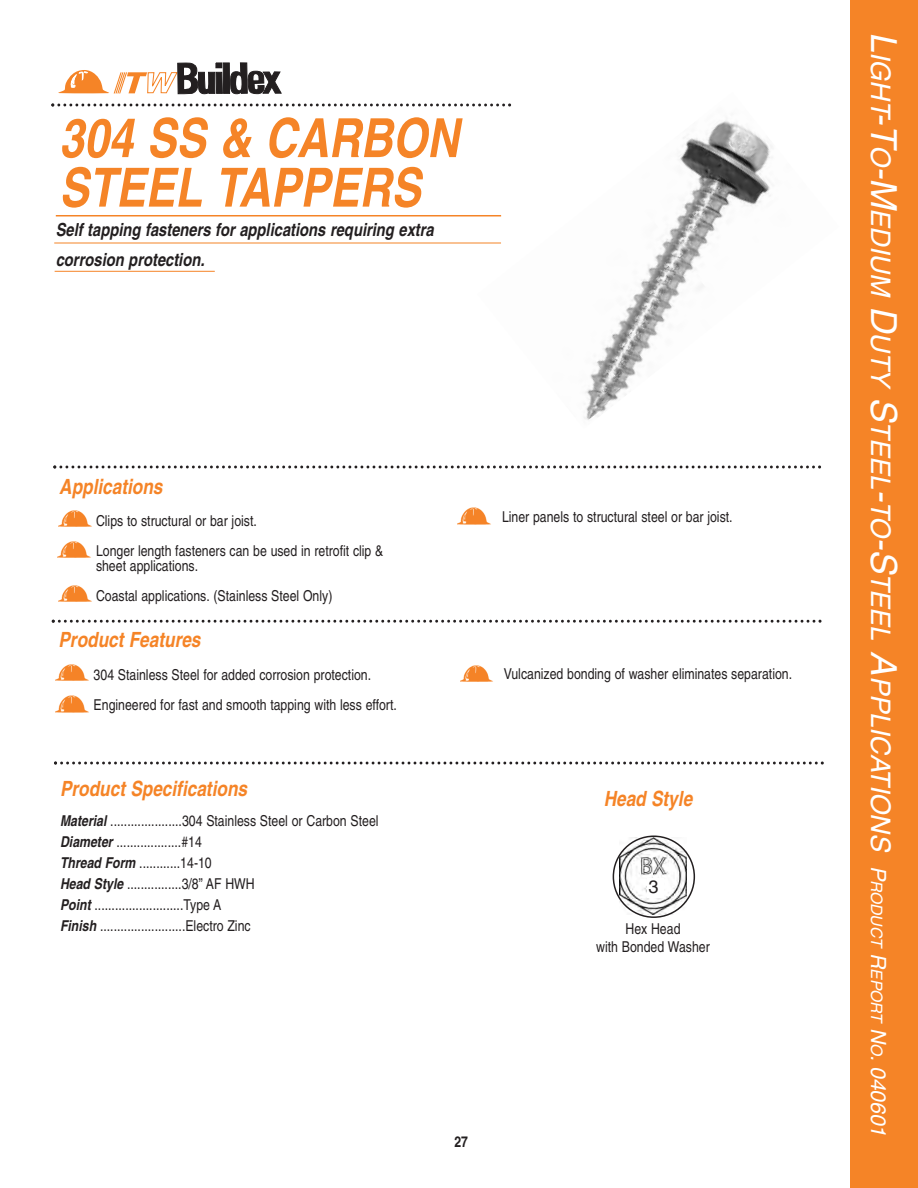
<style>
.page{position:relative;width:918px;height:1188px;background:#fff}
.page>*{position:absolute;margin:0;border:0;box-sizing:border-box;transform-origin:0 0}
.t1{font:italic 700 condensed 54px/49.5px "Helvetica";color:#f58427}
.t2{font:italic 27px "Helvetica";color:#fff}
.t3{font:italic 700 condensed 21px "Helvetica";color:#f58427}
.t4{font:italic 700 condensed 18px/30px "Helvetica";color:#231f20}
.t5{font:18px "Helvetica";color:#231f20}
.t6{font:condensed 15px/21px "Helvetica";color:#231f20}
.t7{font:700 condensed 15px "Helvetica";color:#231f20}
.s1{font-weight:700;font-style:italic}
.s2{font-size:36px}
.s3{font-size:21px}
.s4{font-size:15.75px}
</style>
<div class="page">
<div style="left:851px;top:0;width:67px;height:1188px;background:#f58427"></div>
<hr style="left:56px;top:215px;width:445px;height:1px;background:#f58427">
<hr style="left:54px;top:243px;width:447px;height:1px;background:#f58427">
<hr style="left:55px;top:271px;width:160px;height:1px;background:#f58427">
<svg style="left:54px;top:762px;width:770px;height:3px"></svg>
<svg style="left:52px;top:620px;width:770px;height:3px"></svg>
<img style="left:58px;top:510px;width:34px;height:17px">
<img style="left:58px;top:541px;width:33px;height:17px">
<img style="left:56px;top:664px;width:33px;height:17px">
<img style="left:56px;top:695px;width:33px;height:18px">
<img style="left:460px;top:665px;width:33px;height:17px">
<img style="left:58px;top:585px;width:34px;height:17px">
<img style="left:457px;top:507px;width:34px;height:18px">
<svg style="left:53px;top:466px;width:768px;height:3px"></svg>
<img style="left:477px;top:120px;width:295px;height:300px">
<svg style="left:51px;top:63px;width:460px;height:120px"></svg>
<svg style="left:613px;top:836px;width:82px;height:82px"></svg>
<h1 class="t1" style="left:59px;top:119px;width:401px">304 SS &amp; CARBON<br>STEEL TAPPERS</h1>
<p class="t4" style="left:56px;top:216px;width:380px">Self tapping fasteners for applications requiring extra corrosion protection.</p>
<h3 class="t3" style="left:59px;top:479px;width:105px">Applications</h3>
<p class="t6" style="left:96px;top:507px;width:289px;line-height:30px">Clips to structural or bar joist.<br>Longer length fasteners can be used in retrofit clip &amp;</p>
<p class="t6" style="left:96px;top:552px;width:238px;line-height:30px">sheet applications.<br>Coastal applications. (Stainless Steel Only)</p>
<h3 class="t3" style="left:59px;top:631px;width:144px">Product Features</h3>
<p class="t6" style="left:502px;top:507px;width:232px">Liner panels to structural steel or bar joist.</p>
<p class="t6" style="left:94px;top:662px;width:305px;line-height:30px">304 Stainless Steel for added corrosion protection.<br>Engineered for fast and smooth tapping with less effort.</p>
<p class="t6" style="left:504px;top:665px;width:290px">Vulcanized bonding of washer eliminates separation.</p>
<h3 class="t3" style="left:60px;top:781px;width:189px">Product Specifications</h3>
<p class="t6" style="left:60px;top:812px;width:320px"><span class="s1">Material</span> .....................304 Stainless Steel or Carbon Steel <span class="s1">Diameter</span> ...................#14<br><span class="s1">Thread Form</span> ............14-10<br><span class="s1">Head Style</span> ................3/8” AF HWH<br><span class="s1">Point</span> ..........................Type A<br><span class="s1">Finish</span> .........................Electro Zinc</p>
<p class="t7" style="left:454px;top:1137px;width:15px">27</p>
<h3 class="t3" style="left:604px;top:791px;width:90px">Head Style</h3>
<p class="t5" style="left:648px;top:880px;width:12px">3</p>
<p class="t6" style="left:596px;top:921px;width:115px;line-height:18px;text-align:center">Hex Head<br>with Bonded Washer</p>
<h2 class="t2" style="left:890px;top:32px;width:1106px;rotate:90deg"><span class="s2">L</span>IGHT<span class="s2">-T</span>O<span class="s2">-M</span>EDIUM <span class="s2">D</span>UTY <span class="s2">S</span>TEEL<span class="s2">-</span>TO<span class="s2">-S</span>TEEL <span class="s2">A</span>PPLICATIONS <span class="s3">P</span><span class="s4">RODUCT</span> <span class="s3">R</span><span class="s4">EPORT</span> <span class="s3">N</span><span class="s4">O</span><span class="s3">. 040601</span></h2>
</div>
